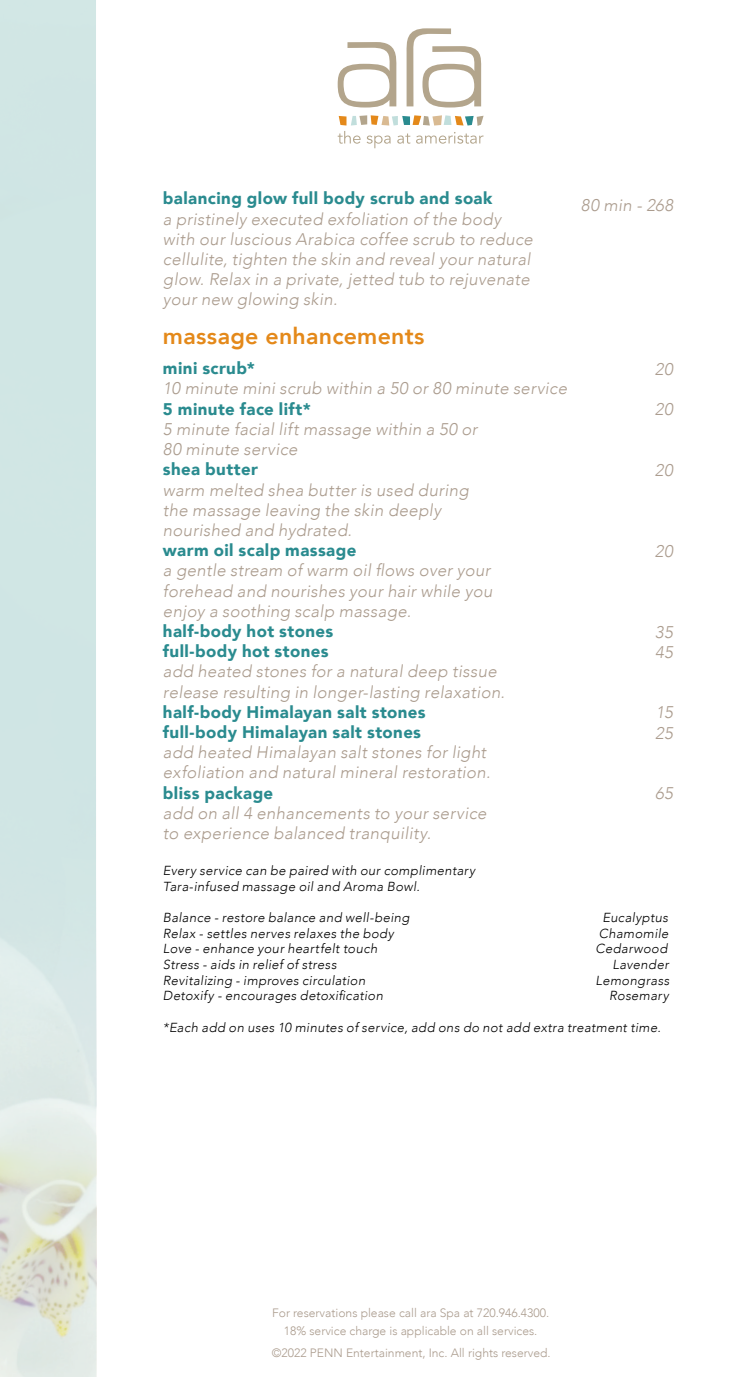
<style>
.page{position:relative;width:754px;height:1377px;background:#fff}
.page>*{position:absolute;margin:0;border:0;box-sizing:border-box;transform-origin:0 0}
.Ara_Body_Copy_-_Item{font:800 23.18px "Avenir";letter-spacing:.01em;color:#e4891a}
.Ara_Body_Copy_-_Item-2{font:italic 300 16.88px/20.2px "Avenir";letter-spacing:.02em;color:#ab9c8e}
.Ara_Body_Copy_-_Item-3{font:italic 300 13.05px/15.8px "Avenir";letter-spacing:.025em;color:#000001}
.t1{font:300 12.15px "Avenir";color:#ab9c8e}
.s1{font-weight:900;font-style:normal;color:#2a8b8f}
</style>
<div class="page">
<img style="left:0;top:0;width:96px;height:1377px">
<svg style="left:337px;top:42px;width:60px;height:66px"></svg>
<svg style="left:406px;top:28px;width:76px;height:80px"></svg>
<svg style="left:337px;top:115px;width:146px;height:33px"></svg>
<p class="Ara_Body_Copy_-_Item-2" style="left:163px;top:189px;width:371px"><span class="s1">balancing glow full body scrub and soak<br></span>a pristinely executed exfoliation of the body with our luscious Arabica coffee scrub to reduce cellulite, tighten the skin and reveal your natural glow. Relax in a private, jetted tub to rejuvenate your new glowing skin.</p>
<p class="Ara_Body_Copy_-_Item" style="left:163px;top:318px;width:263px">massage enhancements</p>
<p class="Ara_Body_Copy_-_Item-2" style="left:163px;top:358px;width:405px"><span class="s1">mini scrub*<br></span>10 minute mini scrub within a 50 or 80 minute service<br><span class="s1">5 minute face lift*<br></span>5 minute facial lift massage within a 50 or<br>80 minute service<br><span class="s1">shea butter<br></span>warm melted shea butter is used during<br>the massage leaving the skin deeply<br>nourished and hydrated.<br><span class="s1">warm oil scalp massage<br></span>a gentle stream of warm oil flows over your<br>forehead and nourishes your hair while you<br>enjoy a soothing scalp massage.<br><span class="s1">half-body hot stones<br>full-body hot stones<br></span>add heated stones for a natural deep tissue<br>release resulting in longer-lasting relaxation. <span class="s1">half-body Himalayan salt stones<br>full-body Himalayan salt stones<br></span>add heated Himalayan salt stones for light exfoliation and natural mineral restoration.<br><span class="s1">bliss package<br></span>add on all 4 enhancements to your service<br>to experience balanced tranquility.</p>
<p class="Ara_Body_Copy_-_Item-3" style="left:163px;top:862px;width:313px">Every service can be paired with our complimentary<br>Tara-infused massage oil and Aroma Bowl.</p>
<p class="Ara_Body_Copy_-_Item-3" style="left:163px;top:910px;width:248px">Balance - restore balance and well-being</p>
<p class="Ara_Body_Copy_-_Item-3" style="left:602px;top:910px;width:67px">Eucalyptus</p>
<p class="Ara_Body_Copy_-_Item-3" style="left:163px;top:925px;width:232px">Relax - settles nerves relaxes the body</p>
<p class="Ara_Body_Copy_-_Item-3" style="left:598px;top:925px;width:71px">Chamomile</p>
<p class="Ara_Body_Copy_-_Item-3" style="left:163px;top:941px;width:216px">Love - enhance your heartfelt touch</p>
<p class="Ara_Body_Copy_-_Item-3" style="left:595px;top:941px;width:73px">Cedarwood</p>
<p class="Ara_Body_Copy_-_Item-3" style="left:163px;top:957px;width:175px">Stress - aids in relief of stress</p>
<p class="Ara_Body_Copy_-_Item-3" style="left:612px;top:957px;width:58px">Lavender</p>
<p class="Ara_Body_Copy_-_Item-3" style="left:163px;top:972px;width:204px">Revitalizing - improves circulation</p>
<p class="Ara_Body_Copy_-_Item-3" style="left:595px;top:972px;width:75px">Lemongrass</p>
<p class="Ara_Body_Copy_-_Item-3" style="left:163px;top:988px;width:221px">Detoxify - encourages detoxification</p>
<p class="Ara_Body_Copy_-_Item-3" style="left:609px;top:988px;width:61px">Rosemary</p>
<p class="Ara_Body_Copy_-_Item-3" style="left:163px;top:1019px;width:499px">*Each add on uses 10 minutes of service, add ons do not add extra treatment time.</p>
<p class="Ara_Body_Copy_-_Item-2" style="left:580px;top:195px;width:94px">80 min - 268</p>
<p class="Ara_Body_Copy_-_Item-2" style="left:654px;top:359px;width:20px">20</p>
<p class="Ara_Body_Copy_-_Item-2" style="left:654px;top:400px;width:20px">20</p>
<p class="Ara_Body_Copy_-_Item-2" style="left:654px;top:460px;width:20px">20</p>
<p class="Ara_Body_Copy_-_Item-2" style="left:654px;top:541px;width:20px">20</p>
<p class="Ara_Body_Copy_-_Item-2" style="left:654px;top:622px;width:19px">35<br>45</p>
<p class="Ara_Body_Copy_-_Item-2" style="left:655px;top:703px;width:19px">15<br>25</p>
<p class="Ara_Body_Copy_-_Item-2" style="left:654px;top:783px;width:19px">65</p>
<p class="t1" style="left:272px;top:1305px;width:278px">For reservations please call ara Spa at 720.946.4300.</p>
<p class="t1" style="left:284px;top:1324px;width:255px">18% service charge is applicable on all services.</p>
<p class="t1" style="left:272px;top:1345px;width:280px">©2022 PENN Entertainment, Inc. All rights reserved.</p>
<p class="t1" style="left:266px;top:1346px;width:290px">©202 Penn ational Gami g, Inc. A l rights reserved.</p>
</div>
